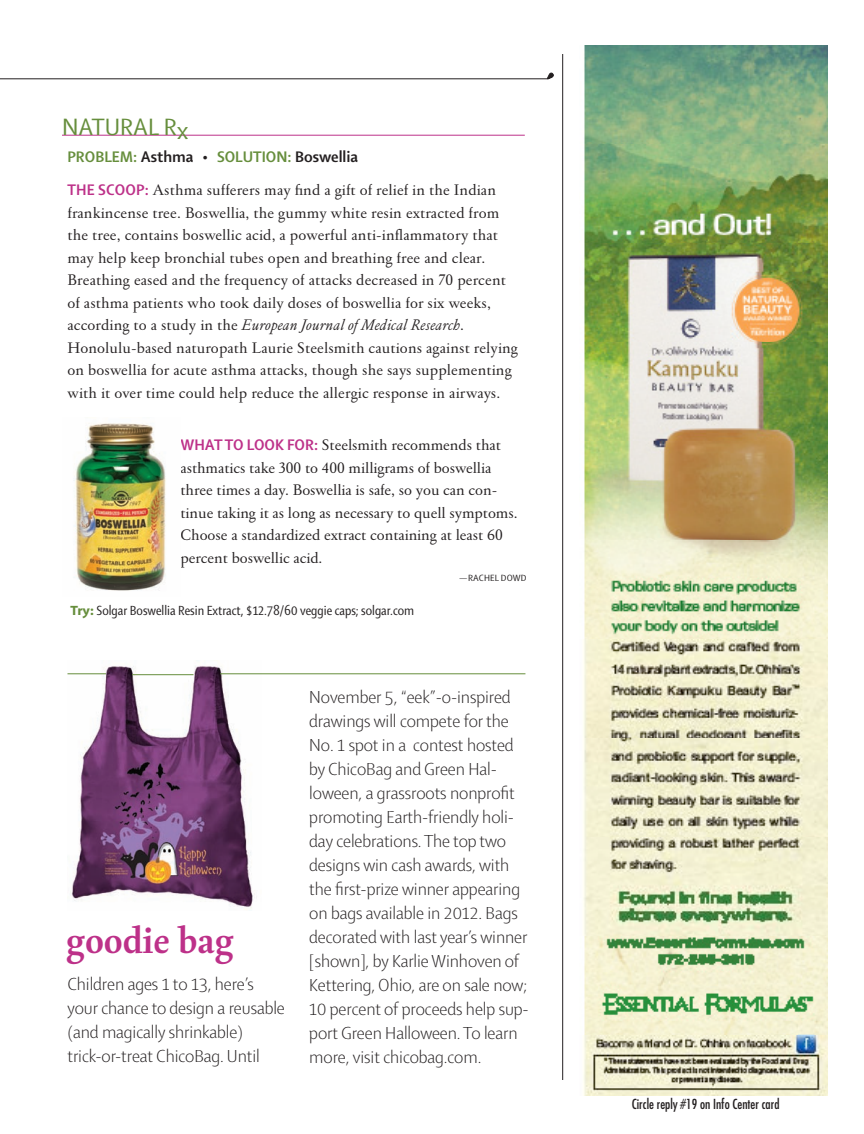
<style>
.page{position:relative;width:864px;height:1134px;background:#fff}
.page>*{position:absolute;margin:0;border:0;box-sizing:border-box;transform-origin:0 0}
.RD_Body_Copy_INDENT{font:700 36px "Kingfisher";color:#bd3189}
.RD_Body_Copy_INDENT-2{font:25.5px "Shaker 2";color:#668e3c}
.t1{font:300 18.75px/24px "Shaker 2";letter-spacing:-.005em;color:#231f20}
.t2{font:16.5px/22.5px "Garamond FB Text";letter-spacing:.01em;color:#231f20}
.RD_Body_Copy_INDENT-3{font:700 16.5px "Shaker 2";color:#668e3c}
.t3{font:condensed 14.25px "Shaker 2";color:#231f20}
.t4{font:condensed 13.5px "Futura";color:#231f20}
.t5{font:9.75px "Shaker 2";letter-spacing:.01em;color:#231f20}
.s1{color:#231f20}
.s2{font-family:"Shaker 2";font-weight:700;color:#bd3189}
.s3{font-style:italic}
.s4{font-family:"Times"}
.s5{font-weight:800;font-stretch:normal;color:#668e3c}
</style>
<div class="page">
<img style="left:74px;top:423px;width:92px;height:168px">
<img style="left:68px;top:660px;width:193px;height:249px">
<hr style="left:562px;top:54px;width:1px;height:1026px;background:#231f20">
<hr style="left:62px;top:135px;width:463px;height:1px;background:#bd3189">
<hr style="left:220px;top:673px;width:305px;height:1px;background:#668e3c">
<hr style="left:132px;top:674px;width:62px;height:1px;background:#668e3c">
<hr style="left:68px;top:673px;width:38px;height:1px;background:#668e3c">
<svg style="left:0;top:72px;width:554px;height:8px"></svg>
<img style="left:583px;top:46px;width:244px;height:1050px">
<p class="RD_Body_Copy_INDENT-2" style="left:62px;top:110px;width:128px">NATURAL Rx</p>
<p class="RD_Body_Copy_INDENT-3" style="left:68px;top:146px;width:292px">PROBLEM: <span class="s1">Asthma •</span> SOLUTION: <span class="s1">Boswellia</span></p>
<p class="t2" style="left:68px;top:180px;width:452px"><span class="s2">THE SCOOP:</span> Asthma sufferers may find a gift of relief in the Indian frankincense tree. Boswellia, the gummy white resin extracted from the tree, contains boswellic acid, a powerful anti-inflammatory that may help keep bronchial tubes open and breathing free and clear.<br>Breathing eased and the frequency of attacks decreased in 70 percent of asthma patients who took daily doses of boswellia for six weeks, according to a study in the <span class="s3">European Journal of Medical Research</span>.<br>Honolulu-based naturopath Laurie Steelsmith cautions against relying on boswellia for acute asthma attacks, though she says supplementing with it over time could help reduce the allergic response in airways.</p>
<p class="t2" style="left:180px;top:435px;width:339px"><span class="s2">WHAT TO LOOK FOR:</span> Steelsmith recommends that asthmatics take 300 to 400 milligrams of boswellia three times a day. Boswellia is safe, so you can con&shy;tinue taking it as long as necessary to quell symptoms.<br>Choose a standardized extract containing at least 60 percent boswellic acid.</p>
<p class="t5" style="left:458px;top:571px;width:70px"><span class="s4">—</span>RACHEL DOWD</p>
<p class="t3" style="left:71px;top:602px;width:345px"><span class="s5">Try:</span> Solgar Boswellia Resin Extract, $12.78/60 veggie caps; solgar.com</p>
<p class="RD_Body_Copy_INDENT" style="left:66px;top:916px;width:169px">goodie bag</p>
<p class="t1" style="left:68px;top:971px;width:219px">Children ages 1 to 13, here’s your chance to design a reusable (and magically shrinkable) trick-or-treat ChicoBag. Until</p>
<p class="t1" style="left:309px;top:684px;width:221px">November 5, “eek”-o-inspired drawings will compete for the<br>No. 1 spot in a contest hosted by ChicoBag and Green Hal&shy;loween, a grassroots nonprofit promoting Earth-friendly holi&shy;day celebrations. The top two designs win cash awards, with the first-prize winner appearing on bags available in 2012. Bags decorated with last year’s winner [shown], by Karlie Winhoven of<br>Kettering, Ohio, are on sale now;<br>10 percent of proceeds help sup&shy;port Green Halloween. To learn more, visit chicobag.com.</p>
<p class="t4" style="left:632px;top:1096px;width:149px">Circle reply #19 on Info Center card</p>
</div>
